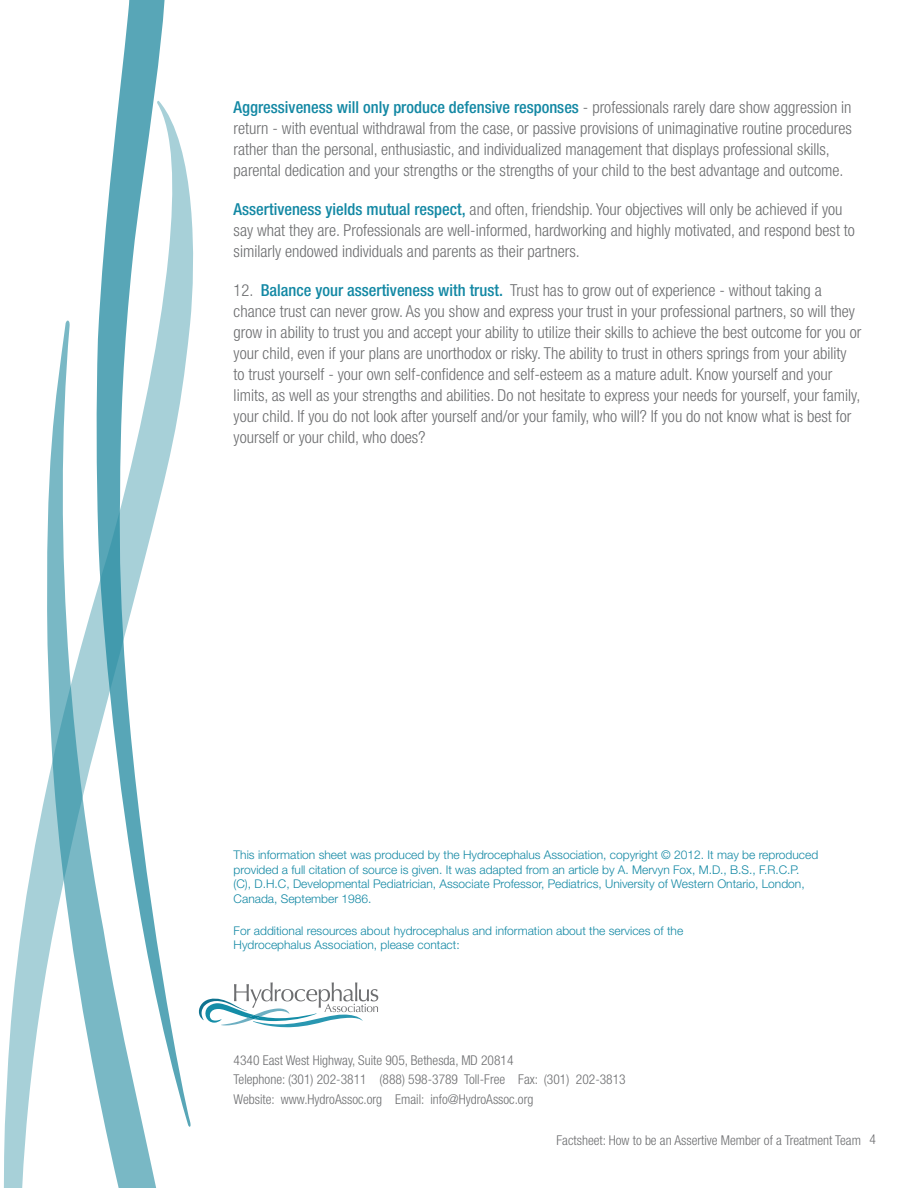
<style>
.page{position:relative;width:918px;height:1188px;background:#fff}
.page>*{position:absolute;margin:0;border:0;box-sizing:border-box;transform-origin:0 0}
.t1{font:300 condensed 16.5px/21px "Helvetica Neue LT Std";color:#6d6e70}
.t2{font:300 condensed 13.5px/19.5px "Helvetica Neue LT Std";color:#6d6e70}
.t3{font:300 12px/14.4px "Helvetica Neue LT Std";color:#1388a4}
.s1{font-weight:500;color:#1388a4}
</style>
<div class="page">
<svg style="left:219px;top:982px;width:159px;height:45px"></svg>
<svg style="left:119px;top:0;width:46px;height:100px;fill:#58a6b7"></svg>
<svg style="left:3px;top:100px;width:190px;height:1088px"></svg>
<svg style="left:45px;top:319px;width:174px;height:869px"></svg>
<p class="t1" style="left:234px;top:96px;width:620px"><span class="s1">Aggressiveness will only produce defensive responses</span> - professionals rarely dare show aggression in return - with eventual withdrawal from the case, or passive provisions of unimaginative routine procedures rather than the personal, enthusiastic, and individualized management that displays professional skills, parental dedication and your strengths or the strengths of your child to the best advantage and outcome.</p>
<p class="t1" style="left:234px;top:198px;width:623px"><span class="s1">Assertiveness yields mutual respect,</span> and often, friendship. Your objectives will only be achieved if you say what they are. Professionals are well-informed, hardworking and highly motivated, and respond best to similarly endowed individuals and parents as their partners.</p>
<p class="t1" style="left:234px;top:279px;width:629px">12. <span class="s1">Balance your assertiveness with trust.</span> Trust has to grow out of experience - without taking a chance trust can never grow. As you show and express your trust in your professional partners, so will they grow in ability to trust you and accept your ability to utilize their skills to achieve the best outcome for you or your child, even if your plans are unorthodox or risky. The ability to trust in others springs from your ability to trust yourself - your own self-confidence and self-esteem as a mature adult. Know yourself and your limits, as well as your strengths and abilities. Do not hesitate to express your needs for yourself, your family, your child. If you do not look after yourself and/or your family, who will? If you do not know what is best for yourself or your child, who does?</p>
<p class="t3" style="left:234px;top:848px;width:586px">This information sheet was produced by the Hydrocephalus Association, copyright © 2012. It may be reproduced provided a full citation of source is given. It was adapted from an article by A. Mervyn Fox, M.D., B.S., F.R.C.P. (C), D.H.C, Developmental Pediatrician, Associate Professor, Pediatrics, University of Western Ontario, London, Canada, September 1986.</p>
<p class="t3" style="left:234px;top:923px;width:451px">For additional resources about hydrocephalus and information about the services of the<br>Hydrocephalus Association, please contact:</p>
<p class="t2" style="left:234px;top:1050px;width:394px">4340 East West Highway, Suite 905, Bethesda, MD 20814<br>Telephone: (301) 202-3811 (888) 598-3789 Toll-Free Fax: (301) 202-3813<br>Website: www.HydroAssoc.org Email: info@HydroAssoc.org</p>
<p class="t2" style="left:557px;top:1130px;width:321px">Factsheet: How to be an Assertive Member of a Treatment Team 4</p>
</div>
